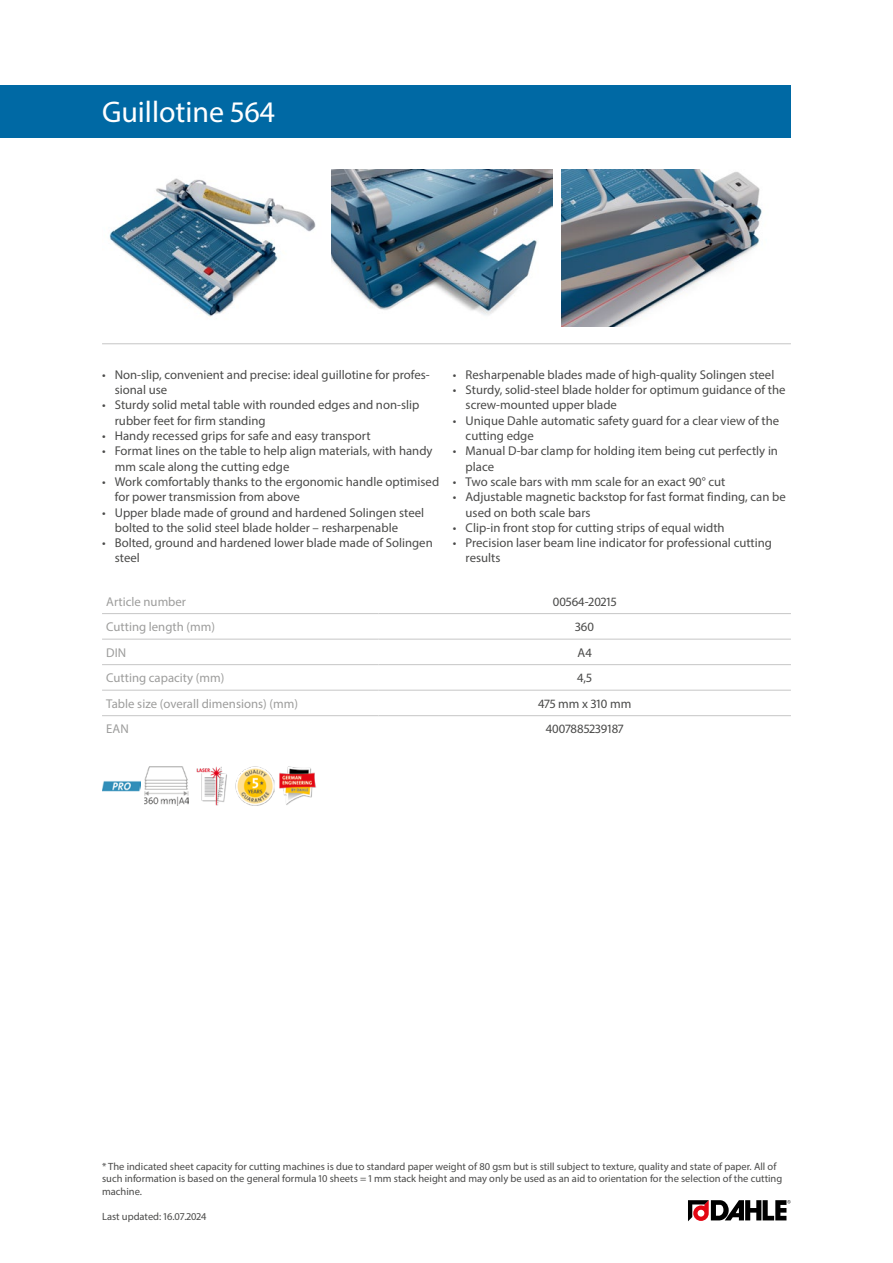
<style>
.page{position:relative;width:893px;height:1263px;background:#fff}
.page>*{position:absolute;margin:0;border:0;box-sizing:border-box;transform-origin:0 0}
.Produktname{font:30px "Myriad Pro";color:#fff}
.Produkttabelle_Zentr{font:12.75px/15.3px "Myriad Pro";color:#4a4a49}
.Produkttabelle_Links{font:12.75px "Myriad Pro";color:#9d9d9c}
.Fussnote{font:10.5px/12.6px "Myriad Pro";color:#4a4a49}
</style>
<div class="page">
<img style="left:109px;top:178px;width:207px;height:139px">
<img style="left:332px;top:170px;width:221px;height:146px">
<img style="left:561px;top:170px;width:201px;height:156px">
<hr style="left:102px;top:343px;width:689px;height:1px;background:#c6c6c6">
<img style="left:102px;top:781px;width:38px;height:11px">
<img style="left:145px;top:767px;width:44px;height:38px">
<img style="left:196px;top:767px;width:31px;height:38px">
<img style="left:236px;top:767px;width:38px;height:38px">
<img style="left:279px;top:767px;width:37px;height:38px">
<svg style="left:688px;top:1200px;width:103px;height:21px"></svg>
<div style="left:0;top:85px;width:791px;height:53px;background:#0069a4"></div>
<hr style="left:102px;top:613px;width:276px;height:1px;background:#c6c6c6">
<hr style="left:378px;top:613px;width:413px;height:1px;background:#c6c6c6">
<hr style="left:102px;top:639px;width:276px;height:1px;background:#c6c6c6">
<hr style="left:378px;top:639px;width:413px;height:1px;background:#c6c6c6">
<hr style="left:102px;top:664px;width:276px;height:1px;background:#c6c6c6">
<hr style="left:378px;top:664px;width:413px;height:1px;background:#c6c6c6">
<hr style="left:102px;top:690px;width:276px;height:1px;background:#c6c6c6">
<hr style="left:378px;top:690px;width:413px;height:1px;background:#c6c6c6">
<hr style="left:102px;top:715px;width:276px;height:1px;background:#c6c6c6">
<hr style="left:378px;top:715px;width:413px;height:1px;background:#c6c6c6">
<p class="Produktname" style="left:102px;top:94px;width:174px">Guillotine 564</p>
<p class="Produkttabelle_Zentr" style="left:115px;top:367px;width:316px;text-indent:-13px">• Non-slip, convenient and precise: ideal guillotine for profes&shy;sional use</p>
<p class="Produkttabelle_Zentr" style="left:115px;top:397px;width:306px;text-indent:-13px">• Sturdy solid metal table with rounded edges and non-slip rubber feet for firm standing</p>
<p class="Produkttabelle_Zentr" style="left:102px;top:428px;width:270px">• Handy recessed grips for safe and easy transport</p>
<p class="Produkttabelle_Zentr" style="left:115px;top:443px;width:319px;text-indent:-13px">• Format lines on the table to help align materials, with handy mm scale along the cutting edge</p>
<p class="Produkttabelle_Zentr" style="left:115px;top:474px;width:326px;text-indent:-13px">• Work comfortably thanks to the ergonomic handle optimised for power transmission from above</p>
<p class="Produkttabelle_Zentr" style="left:115px;top:504px;width:311px;text-indent:-13px">• Upper blade made of ground and hardened Solingen steel bolted to the solid steel blade holder – resharpenable</p>
<p class="Produkttabelle_Zentr" style="left:115px;top:535px;width:319px;text-indent:-13px">• Bolted, ground and hardened lower blade made of Solingen steel</p>
<p class="Produkttabelle_Zentr" style="left:453px;top:367px;width:323px">• Resharpenable blades made of high-quality Solingen steel</p>
<p class="Produkttabelle_Zentr" style="left:466px;top:382px;width:321px;text-indent:-13px">• Sturdy, solid-steel blade holder for optimum guidance of the screw-mounted upper blade</p>
<p class="Produkttabelle_Zentr" style="left:466px;top:413px;width:315px;text-indent:-13px">• Unique Dahle automatic safety guard for a clear view of the cutting edge</p>
<p class="Produkttabelle_Zentr" style="left:466px;top:443px;width:314px;text-indent:-13px">• Manual D-bar clamp for holding item being cut perfectly in place</p>
<p class="Produkttabelle_Zentr" style="left:453px;top:474px;width:274px">• Two scale bars with mm scale for an exact 90° cut</p>
<p class="Produkttabelle_Zentr" style="left:466px;top:489px;width:322px;text-indent:-13px">• Adjustable magnetic backstop for fast format finding, can be used on both scale bars</p>
<p class="Produkttabelle_Zentr" style="left:453px;top:520px;width:273px">• Clip-in front stop for cutting strips of equal width</p>
<p class="Produkttabelle_Zentr" style="left:466px;top:535px;width:308px;text-indent:-13px">• Precision laser beam line indicator for professional cutting results</p>
<p class="Produkttabelle_Links" style="left:106px;top:593px;width:81px">Article number</p>
<p class="Produkttabelle_Zentr" style="left:553px;top:593px;width:65px">00564-20215</p>
<p class="Produkttabelle_Links" style="left:106px;top:619px;width:110px">Cutting length (mm)</p>
<p class="Produkttabelle_Zentr" style="left:575px;top:619px;width:20px">360</p>
<p class="Produkttabelle_Links" style="left:106px;top:644px;width:21px">DIN</p>
<p class="Produkttabelle_Zentr" style="left:578px;top:644px;width:16px">A4</p>
<p class="Produkttabelle_Links" style="left:106px;top:670px;width:120px">Cutting capacity (mm)</p>
<p class="Produkttabelle_Zentr" style="left:577px;top:670px;width:16px">4,5</p>
<p class="Produkttabelle_Links" style="left:106px;top:695px;width:193px">Table size (overall dimensions) (mm)</p>
<p class="Produkttabelle_Zentr" style="left:538px;top:695px;width:95px">475 mm x 310 mm</p>
<p class="Produkttabelle_Links" style="left:106px;top:721px;width:24px">EAN</p>
<p class="Produkttabelle_Zentr" style="left:546px;top:721px;width:79px">4007885239187</p>
<p class="Fussnote" style="left:102px;top:1160px;width:682px">* The indicated sheet capacity for cutting machines is due to standard paper weight of 80 gsm but is still subject to texture, quality and state of paper. All of such information is based on the general formula 10 sheets = 1 mm stack height and may only be used as an aid to orientation for the selection of the cutting machine.</p>
<p class="Fussnote" style="left:102px;top:1210px;width:106px">Last updated: 16.07.2024</p>
</div>
